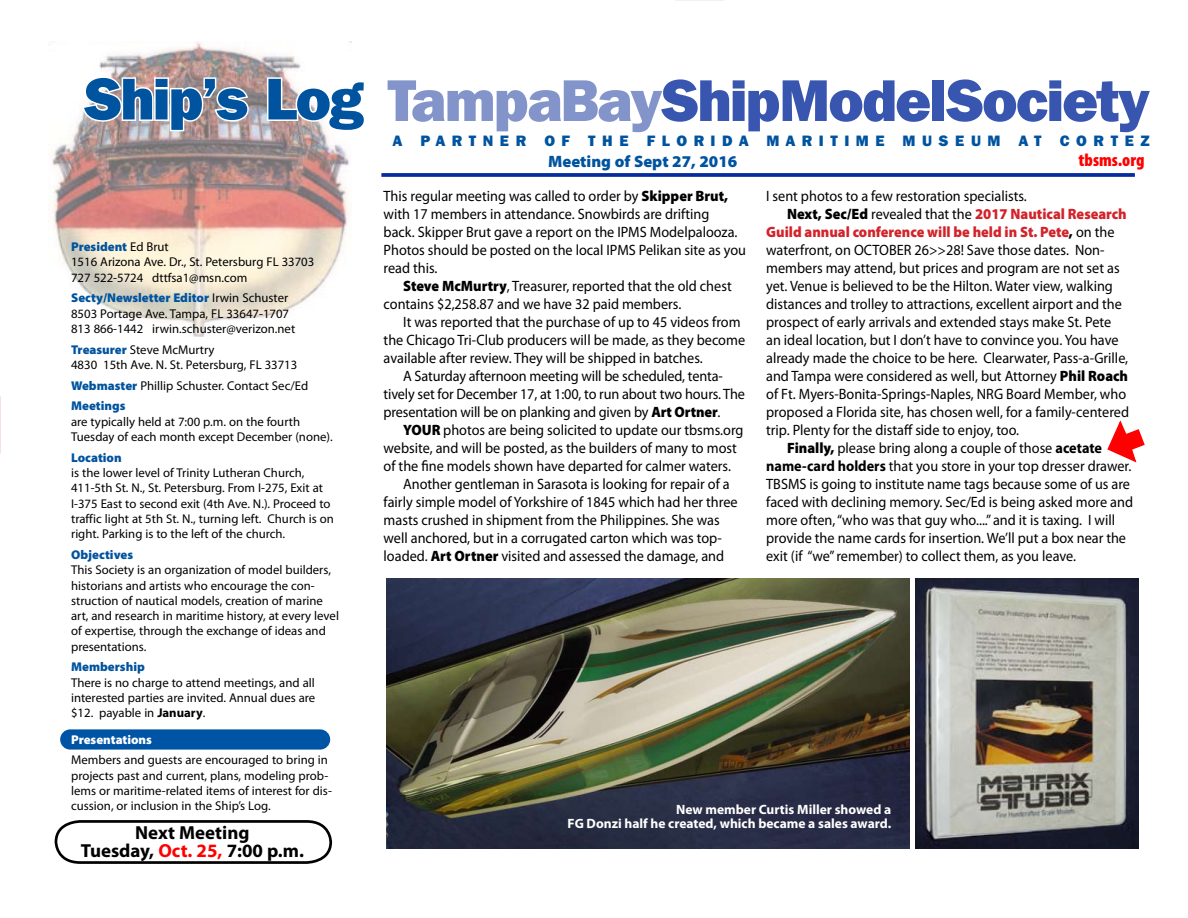
<style>
.page{position:relative;width:1188px;height:918px;background:#fff}
.page>*{position:absolute;margin:0;border:0;box-sizing:border-box;transform-origin:0 0}
.t1{font:800 58.5px "Franklin Gothic IT Cby BT";letter-spacing:-.03em;color:#3856af}
.t2{font:700 18.9px/18px "Myriad Pro";color:#000;text-align:center}
.t3{font:900 condensed 18px "Myriad Pro";color:#f00}
.t4{font:900 16.5px "Myriad Pro";color:#00539f}
.t5{font:15px/18px "Myriad Pro";color:#000;scale:.95 1}
.t6{font:900 15px "Myriad Pro";color:#d2232a;scale:.95 1}
.t7{font:800 15px "Franklin Gothic IT Cby BT";letter-spacing:.435em;color:#00539f}
.t8{font:700 13.5px/13.5px "Myriad Pro";color:#fff;text-align:right}
.t9{font:12.75px/15.3px "Myriad Pro";color:#000}
.t10{font:900 12.75px "Myriad Pro";color:#00539f}
.t11{font:900 12.75px "Myriad Pro";color:#fff}
.s1{color:#00539f}
.s2{color:#8394ca}
.s3{font-weight:900;color:#00539f}
.s4{font-weight:700}
.s5{color:#f00}
.s6{font-weight:900}
.s7{color:#000}
.s8{font-weight:400;color:#000}
</style>
<div class="page">
<img style="left:51px;top:42px;width:301px;height:295px">
<svg style="left:381px;top:173px;width:754px;height:4px;background:#1537a1"></svg>
<div style="left:60px;top:729px;width:270px;height:21px;background:#0054a6;border-radius:10px"></div>
<svg style="left:80px;top:75px;width:170px;height:58px"></svg>
<svg style="left:265px;top:76px;width:87px;height:57px"></svg>
<svg style="left:54px;top:820px;width:279px;height:44px"></svg>
<hr style="left:675px;top:0;width:49px;height:1px;background:#c6c8ca">
<svg style="left:1107px;top:420px;width:38px;height:43px"></svg>
<svg style="left:0;top:396px;width:1px;height:58px"></svg>
<img style="left:386px;top:578px;width:524px;height:270px">
<img style="left:916px;top:579px;width:223px;height:270px">
<h1 class="t1" style="left:83px;top:63px;width:1068px"><span class="s1">Ship’s Log</span> <span class="s2">TampaBay</span>ShipModelSociety</h1>
<p class="t4" style="left:548px;top:150px;width:191px">Meeting of Sept 27, 2016</p>
<p class="t7" style="left:393px;top:131px;width:759px">A PARTNER OF THE FLORIDA MARITIME MUSEUM AT CORTEZ</p>
<p class="t3" style="left:1079px;top:149px;width:67px">tbsms.org</p>
<p class="t9" style="left:71px;top:239px;width:245px"><span class="s3">President</span> Ed Brut<br>1516 Arizona Ave. Dr., St. Petersburg FL 33703<br>727 522-5724 dttfsa1@msn.com</p>
<p class="t9" style="left:71px;top:290px;width:226px"><span class="s3">Secty/Newsletter Editor</span> Irwin Schuster<br>8503 Portage Ave. Tampa, FL 33647-1707<br>813 866-1442 irwin.schuster@verizon.net</p>
<p class="t9" style="left:71px;top:342px;width:228px"><span class="s3">Treasurer</span> Steve McMurtry<br>4830 15th Ave. N. St. Petersburg, FL 33713</p>
<p class="t9" style="left:71px;top:375px;width:239px;line-height:20.7px"><span class="s3">Webmaster</span> Phillip Schuster. Contact Sec/Ed<br><span class="s3">Meetings</span></p>
<p class="t9" style="left:71px;top:414px;width:263px">are typically held at 7:00 p.m. on the fourth<br>Tuesday of each month except December (none).</p>
<p class="t10" style="left:71px;top:449px;width:52px">Location</p>
<p class="t9" style="left:71px;top:465px;width:264px">is the lower level of Trinity Lutheran Church, 411-5th St. N., St. Petersburg. From I-275, Exit at I-375 East to second exit (4th Ave. N.). Proceed to traffic light at 5th St. N., turning left. Church is on right. Parking is to the left of the church.</p>
<p class="t10" style="left:71px;top:546px;width:64px">Objectives</p>
<p class="t9" style="left:71px;top:562px;width:269px">This Society is an organization of model builders, historians and artists who encourage the con&shy;struction of nautical models, creation of marine art, and research in maritime history, at every level of expertise, through the exchange of ideas and presentations.</p>
<p class="t10" style="left:71px;top:659px;width:75px">Membership</p>
<p class="t9" style="left:71px;top:675px;width:246px;text-align:justify">There is no charge to attend meetings, and all interested parties are invited. Annual dues are $12. payable in <span class="s4">January</span>.</p>
<p class="t11" style="left:71px;top:731px;width:82px">Presentations</p>
<p class="t9" style="left:71px;top:752px;width:262px">Members and guests are encouraged to bring in projects past and current, plans, modeling prob&shy;lems or maritime-related items of interest for dis&shy;cussion, or inclusion in the Ship’s Log.</p>
<p class="t2" style="left:81px;top:823px;width:225px">Next Meeting<br>Tuesday, <span class="s5">Oct. 25,</span> 7:00 p.m.</p>
<p class="t5" style="left:384px;top:187px;width:383px">This regular meeting was called to order by <span class="s6">Skipper Brut, </span>with 17 members in attendance. Snowbirds are drifting<br>back. Skipper Brut gave a report on the IPMS Modelpalooza.<br>Photos should be posted on the local IPMS Pelikan site as you read this.</p>
<p class="t5" style="left:384px;top:277px;width:368px;text-indent:19px"><span class="s6">Steve McMurtry</span>, Treasurer, reported that the old chest contains $2,258.87 and we have 32 paid members.</p>
<p class="t5" style="left:384px;top:313px;width:382px;text-indent:19px">It was reported that the purchase of up to 45 videos from the Chicago Tri-Club producers will be made, as they become available after review. They will be shipped in batches.</p>
<p class="t5" style="left:384px;top:367px;width:382px;text-indent:19px">A Saturday afternoon meeting will be scheduled, tenta&shy;tively set for December 17, at 1:00, to run about two hours. The presentation will be on planking and given by <span class="s6">Art Ortner</span>.</p>
<p class="t5" style="left:403px;top:421px;width:360px"><span class="s6">YOUR</span> photos are being solicited to update our tbsms.org</p>
<p class="t5" style="left:384px;top:439px;width:373px">website, and will be posted, as the builders of many to most</p>
<p class="t5" style="left:384px;top:457px;width:367px">of the fine models shown have departed for calmer waters.</p>
<p class="t5" style="left:403px;top:475px;width:345px">Another gentleman in Sarasota is looking for repair of a</p>
<p class="t5" style="left:384px;top:493px;width:374px">fairly simple model of Yorkshire of 1845 which had her three</p>
<p class="t5" style="left:384px;top:511px;width:355px">masts crushed in shipment from the Philippines. She was</p>
<p class="t5" style="left:384px;top:529px;width:358px">well anchored, but in a corrugated carton which was top-</p>
<p class="t5" style="left:384px;top:547px;width:360px">loaded. <span class="s6">Art Ortner</span> visited and assessed the damage, and</p>
<p class="t5" style="left:766px;top:187px;width:276px">I sent photos to a few restoration specialists.</p>
<p class="t6" style="left:787px;top:204px;width:359px"><span class="s7">Next, Sec/Ed</span> <span class="s8">revealed that the</span> 2017 Nautical Research</p>
<p class="t6" style="left:766px;top:222px;width:368px">Guild annual conference will be held in St. Pete<span class="s7">,</span> <span class="s8">on the</span></p>
<p class="t5" style="left:766px;top:241px;width:358px">waterfront, on OCTOBER 26&gt;&gt;28! Save those dates. Non-</p>
<p class="t5" style="left:766px;top:259px;width:374px">members may attend, but prices and program are not set as</p>
<p class="t5" style="left:766px;top:277px;width:366px">yet. Venue is believed to be the Hilton. Water view, walking</p>
<p class="t5" style="left:766px;top:295px;width:376px">distances and trolley to attractions, excellent airport and the</p>
<p class="t5" style="left:766px;top:313px;width:365px">prospect of early arrivals and extended stays make St. Pete</p>
<p class="t5" style="left:766px;top:331px;width:372px">an ideal location, but I don’t have to convince you. You have</p>
<p class="t5" style="left:766px;top:349px;width:383px">already made the choice to be here. Clearwater, Pass-a-Grille,</p>
<p class="t5" style="left:766px;top:367px;width:383px">and Tampa were considered as well, but Attorney <span class="s6">Phil Roach</span></p>
<p class="t5" style="left:766px;top:385px;width:380px">of Ft. Myers-Bonita-Springs-Naples, NRG Board Member, who</p>
<p class="t5" style="left:766px;top:403px;width:383px">proposed a Florida site, has chosen well, for a family-centered</p>
<p class="t5" style="left:766px;top:421px;width:268px">trip. Plenty for the distaff side to enjoy, too.</p>
<p class="t5" style="left:787px;top:439px;width:333px"><span class="s6">Finally,</span> please bring along a couple of those <span class="s4">acetate</span></p>
<p class="t5" style="left:766px;top:457px;width:386px"><span class="s4">name-card holders</span> that you store in your top dresser drawer.</p>
<p class="t5" style="left:766px;top:475px;width:385px">TBSMS is going to institute name tags because some of us are</p>
<p class="t5" style="left:766px;top:493px;width:388px">faced with declining memory. Sec/Ed is being asked more and</p>
<p class="t5" style="left:766px;top:511px;width:369px">more often, “who was that guy who....” and it is taxing. I will</p>
<p class="t5" style="left:766px;top:529px;width:380px">provide the name cards for insertion. We’ll put a box near the</p>
<p class="t5" style="left:766px;top:547px;width:328px">exit (if “we” remember) to collect them, as you leave.</p>
<p class="t8" style="left:568px;top:803px;width:325px">New member Curtis Miller showed a<br>FG Donzi half he created, which became a sales award.</p>
</div>
